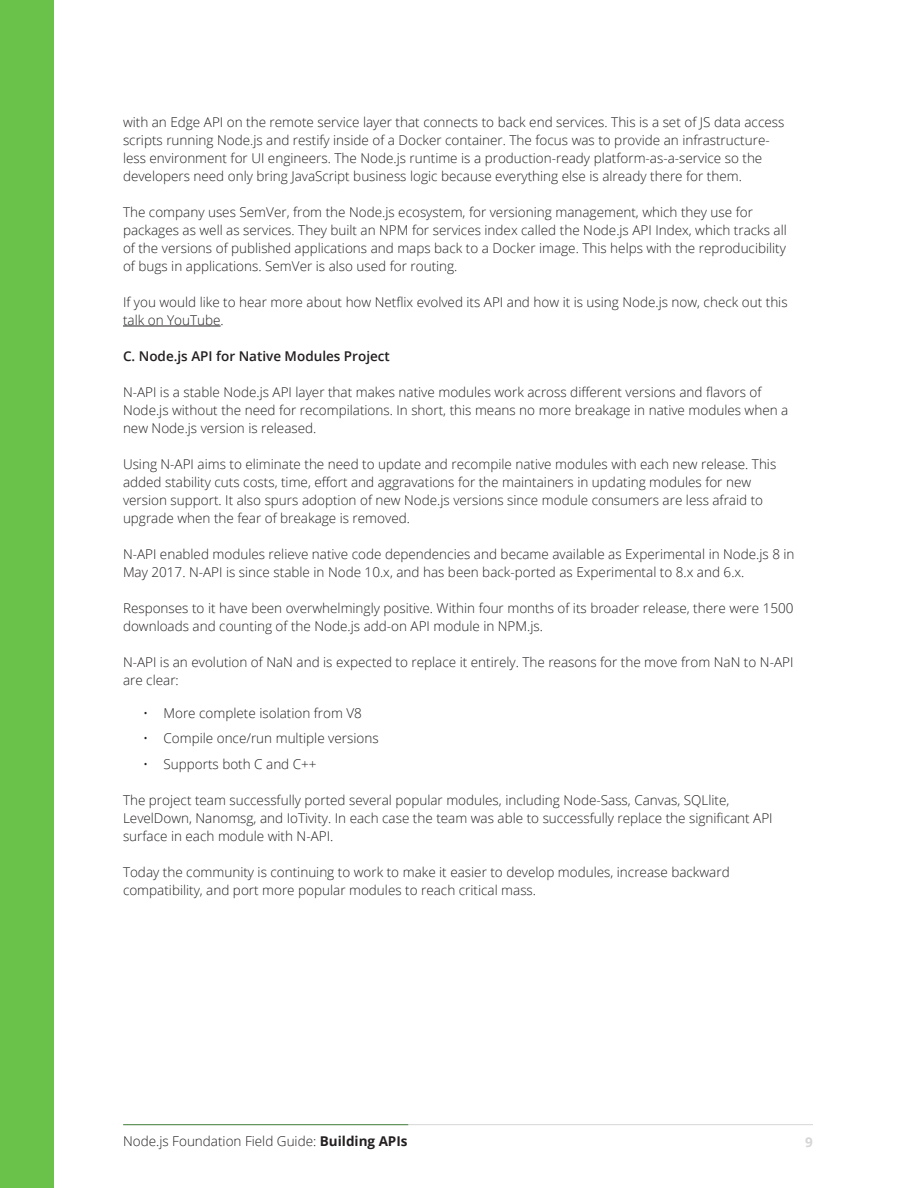
<style>
.page{position:relative;width:918px;height:1188px;background:#fff}
.page>*{position:absolute;margin:0;border:0;box-sizing:border-box;transform-origin:0 0}
.t1{font:300 13.5px/18px "Open Sans";color:#231f20}
.t2{font:600 13.5px "Open Sans";color:#231f20}
.t3{font:700 13.5px "Open Sans";color:#d6d6d6}
.s1{font-weight:700}
</style>
<div class="page">
<div style="left:0;top:0;width:54px;height:1188px;background:#6bc24a"></div>
<hr style="left:123px;top:1124px;width:690px;height:1px;background:#d6d6d6">
<hr style="left:123px;top:1124px;width:285px;height:1px;background:#488641">
<hr style="left:123px;top:326px;width:98px;height:1px;background:#231f20">
<p class="t1" style="left:123px;top:113px;width:663px">with an Edge API on the remote service layer that connects to back end services. This is a set of JS data access scripts running Node.js and restify inside of a Docker container. The focus was to provide an infrastructure&shy;less environment for UI engineers. The Node.js runtime is a production-ready platform-as-a-service so the developers need only bring JavaScript business logic because everything else is already there for them.</p>
<p class="t1" style="left:123px;top:203px;width:665px">The company uses SemVer, from the Node.js ecosystem, for versioning management, which they use for packages as well as services. They built an NPM for services index called the Node.js API Index, which tracks all of the versions of published applications and maps back to a Docker image. This helps with the reproducibility of bugs in applications. SemVer is also used for routing.</p>
<p class="t1" style="left:123px;top:293px;width:666px">If you would like to hear more about how Netflix evolved its API and how it is using Node.js now, check out this talk on YouTube.</p>
<p class="t2" style="left:123px;top:347px;width:268px">C. Node.js API for Native Modules Project</p>
<p class="t1" style="left:123px;top:383px;width:667px">N-API is a stable Node.js API layer that makes native modules work across different versions and flavors of<br>Node.js without the need for recompilations. In short, this means no more breakage in native modules when a new Node.js version is released.</p>
<p class="t1" style="left:123px;top:455px;width:655px">Using N-API aims to eliminate the need to update and recompile native modules with each new release. This added stability cuts costs, time, effort and aggravations for the maintainers in updating modules for new version support. It also spurs adoption of new Node.js versions since module consumers are less afraid to upgrade when the fear of breakage is removed.</p>
<p class="t1" style="left:123px;top:545px;width:673px">N-API enabled modules relieve native code dependencies and became available as Experimental in Node.js 8 in<br>May 2017. N-API is since stable in Node 10.x, and has been back-ported as Experimental to 8.x and 6.x.</p>
<p class="t1" style="left:123px;top:599px;width:672px">Responses to it have been overwhelmingly positive. Within four months of its broader release, there were 1500 downloads and counting of the Node.js add-on API module in NPM.js.</p>
<p class="t1" style="left:123px;top:653px;width:672px">N-API is an evolution of NaN and is expected to replace it entirely. The reasons for the move from NaN to N-API are clear:</p>
<p class="t1" style="left:143px;top:704px;width:220px">• More complete isolation from V8</p>
<p class="t1" style="left:143px;top:729px;width:237px">• Compile once/run multiple versions</p>
<p class="t1" style="left:143px;top:755px;width:175px">• Supports both C and C++</p>
<p class="t1" style="left:123px;top:791px;width:651px">The project team successfully ported several popular modules, including Node-Sass, Canvas, SQLlite,<br>LevelDown, Nanomsg, and IoTivity. In each case the team was able to successfully replace the significant API surface in each module with N-API.</p>
<p class="t1" style="left:123px;top:863px;width:608px">Today the community is continuing to work to make it easier to develop modules, increase backward compatibility, and port more popular modules to reach critical mass.</p>
<p class="t1" style="left:123px;top:1132px;width:286px">Node.js Foundation Field Guide: <span class="s1">Building APIs</span></p>
<p class="t3" style="left:805px;top:1133px;width:9px">9</p>
</div>
